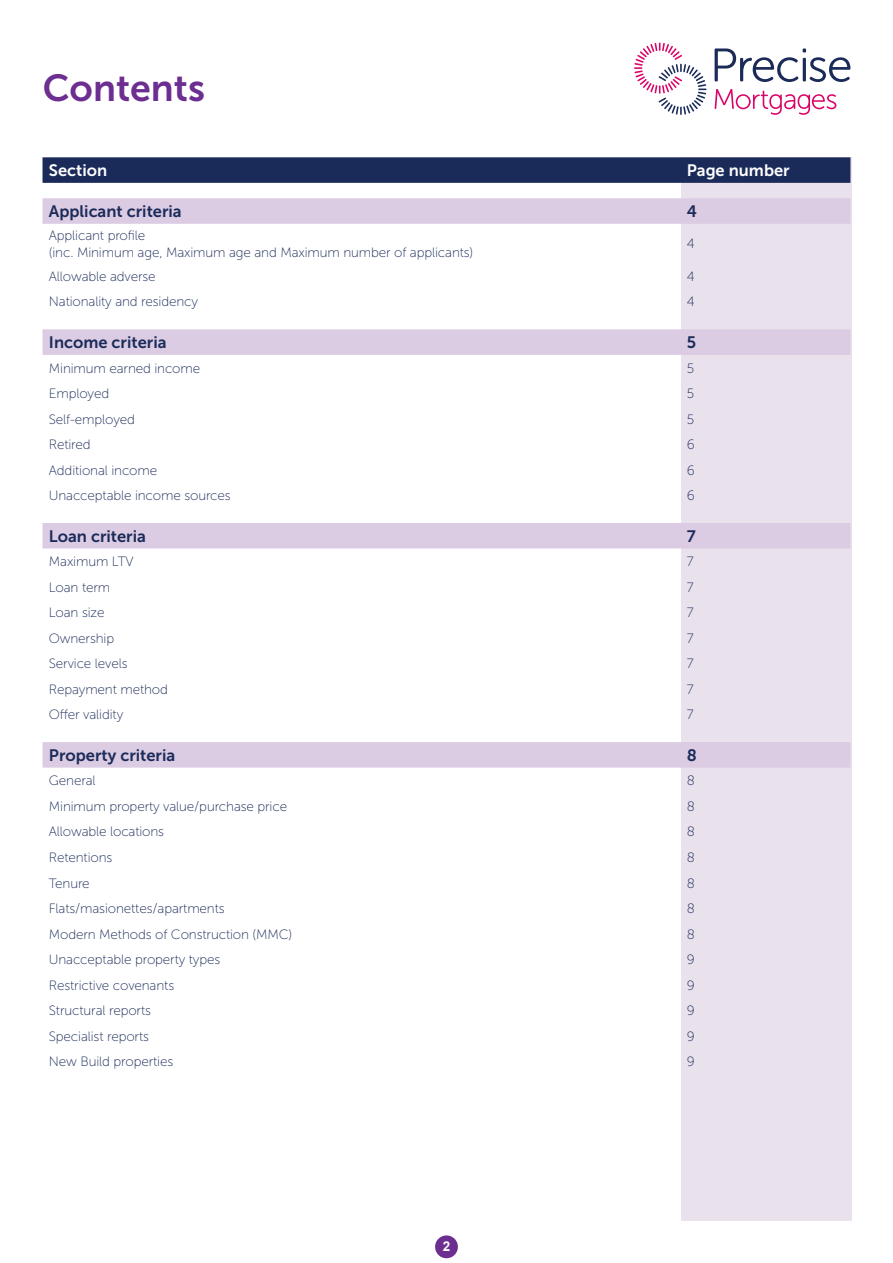
<style>
.page{position:relative;width:893px;height:1263px;background:#fff}
.page>*{position:absolute;margin:0;border:0;box-sizing:border-box;transform-origin:0 0}
.t1{font:37.5px "Museo Sans 700";color:#6c2e91}
.t2{font:16.5px "Museo Sans 700";color:#1b2b59}
.t3{font:16.5px "Museo Sans 700";color:#fff}
.t4{font:13.5px/16.2px "Museo Sans 100";letter-spacing:-.01em;color:#1b2b59}
.t5{font:700 13.5px "Arial";color:#fff}
</style>
<div class="page">
<div style="left:435px;top:1235px;width:23px;height:23px;background:#6c2e91;border-radius:50%"></div>
<svg style="left:715px;top:48px;width:135px;height:34px"></svg>
<svg style="left:715px;top:89px;width:121px;height:26px"></svg>
<svg style="left:634px;top:43px;width:72px;height:72px"></svg>
<div style="left:681px;top:157px;width:170px;height:1063px;background:#e9e1ec"></div>
<svg style="left:43px;top:157px;width:807px;height:26px;background:#1f2e5b"></svg>
<div style="left:43px;top:198px;width:807px;height:26px;background:#dbcbe3"></div>
<div style="left:43px;top:329px;width:807px;height:26px;background:#dbcbe3"></div>
<div style="left:43px;top:523px;width:807px;height:25px;background:#dbcbe3"></div>
<div style="left:43px;top:742px;width:807px;height:26px;background:#dbcbe3"></div>
<h1 class="t1" style="left:43px;top:67px;width:164px">Contents</h1>
<p class="t3" style="left:49px;top:161px;width:60px">Section</p>
<p class="t3" style="left:687px;top:161px;width:104px">Page number</p>
<p class="t2" style="left:49px;top:202px;width:134px">Applicant criteria</p>
<p class="t2" style="left:687px;top:202px;width:12px">4</p>
<p class="t4" style="left:49px;top:228px;width:426px">Applicant profile<br>(inc. Minimum age, Maximum age and Maximum number of applicants)</p>
<p class="t4" style="left:687px;top:236px;width:9px">4</p>
<p class="t4" style="left:49px;top:268px;width:108px">Allowable adverse</p>
<p class="t4" style="left:687px;top:268px;width:9px">4</p>
<p class="t4" style="left:49px;top:294px;width:151px">Nationality and residency</p>
<p class="t4" style="left:687px;top:294px;width:9px">4</p>
<p class="t2" style="left:49px;top:333px;width:119px">Income criteria</p>
<p class="t2" style="left:687px;top:333px;width:11px">5</p>
<p class="t4" style="left:49px;top:360px;width:153px">Minimum earned income</p>
<p class="t4" style="left:687px;top:360px;width:9px">5</p>
<p class="t4" style="left:49px;top:386px;width:62px">Employed</p>
<p class="t4" style="left:687px;top:386px;width:9px">5</p>
<p class="t4" style="left:49px;top:411px;width:88px">Self-employed</p>
<p class="t4" style="left:687px;top:411px;width:9px">5</p>
<p class="t4" style="left:49px;top:437px;width:43px">Retired</p>
<p class="t4" style="left:687px;top:437px;width:9px">6</p>
<p class="t4" style="left:49px;top:462px;width:110px">Additional income</p>
<p class="t4" style="left:687px;top:462px;width:9px">6</p>
<p class="t4" style="left:49px;top:488px;width:183px">Unacceptable income sources</p>
<p class="t4" style="left:687px;top:488px;width:9px">6</p>
<p class="t2" style="left:49px;top:527px;width:99px">Loan criteria</p>
<p class="t2" style="left:687px;top:527px;width:10px">7</p>
<p class="t4" style="left:49px;top:554px;width:86px">Maximum LTV</p>
<p class="t4" style="left:687px;top:554px;width:8px">7</p>
<p class="t4" style="left:49px;top:579px;width:63px">Loan term</p>
<p class="t4" style="left:687px;top:579px;width:8px">7</p>
<p class="t4" style="left:49px;top:605px;width:57px">Loan size</p>
<p class="t4" style="left:687px;top:605px;width:8px">7</p>
<p class="t4" style="left:49px;top:630px;width:67px">Ownership</p>
<p class="t4" style="left:687px;top:630px;width:8px">7</p>
<p class="t4" style="left:49px;top:656px;width:80px">Service levels</p>
<p class="t4" style="left:687px;top:656px;width:8px">7</p>
<p class="t4" style="left:49px;top:681px;width:121px">Repayment method</p>
<p class="t4" style="left:687px;top:681px;width:8px">7</p>
<p class="t4" style="left:49px;top:707px;width:76px">Offer validity</p>
<p class="t4" style="left:687px;top:707px;width:8px">7</p>
<p class="t2" style="left:49px;top:746px;width:128px">Property criteria</p>
<p class="t2" style="left:687px;top:746px;width:12px">8</p>
<p class="t4" style="left:49px;top:773px;width:48px">General</p>
<p class="t4" style="left:687px;top:773px;width:10px">8</p>
<p class="t4" style="left:49px;top:798px;width:240px">Minimum property value/purchase price</p>
<p class="t4" style="left:687px;top:798px;width:10px">8</p>
<p class="t4" style="left:49px;top:824px;width:117px">Allowable locations</p>
<p class="t4" style="left:687px;top:824px;width:10px">8</p>
<p class="t4" style="left:49px;top:849px;width:65px">Retentions</p>
<p class="t4" style="left:687px;top:849px;width:10px">8</p>
<p class="t4" style="left:49px;top:875px;width:42px">Tenure</p>
<p class="t4" style="left:687px;top:875px;width:10px">8</p>
<p class="t4" style="left:49px;top:900px;width:177px">Flats/masionettes/apartments</p>
<p class="t4" style="left:687px;top:900px;width:10px">8</p>
<p class="t4" style="left:49px;top:926px;width:245px">Modern Methods of Construction (MMC)</p>
<p class="t4" style="left:687px;top:926px;width:10px">8</p>
<p class="t4" style="left:49px;top:951px;width:173px">Unacceptable property types</p>
<p class="t4" style="left:687px;top:951px;width:9px">9</p>
<p class="t4" style="left:49px;top:977px;width:127px">Restrictive covenants</p>
<p class="t4" style="left:687px;top:977px;width:9px">9</p>
<p class="t4" style="left:49px;top:1002px;width:104px">Structural reports</p>
<p class="t4" style="left:687px;top:1002px;width:9px">9</p>
<p class="t4" style="left:49px;top:1028px;width:102px">Specialist reports</p>
<p class="t4" style="left:687px;top:1028px;width:9px">9</p>
<p class="t4" style="left:49px;top:1053px;width:126px">New Build properties</p>
<p class="t4" style="left:687px;top:1053px;width:9px">9</p>
<p class="t5" style="left:443px;top:1237px;width:9px">2</p>
</div>
